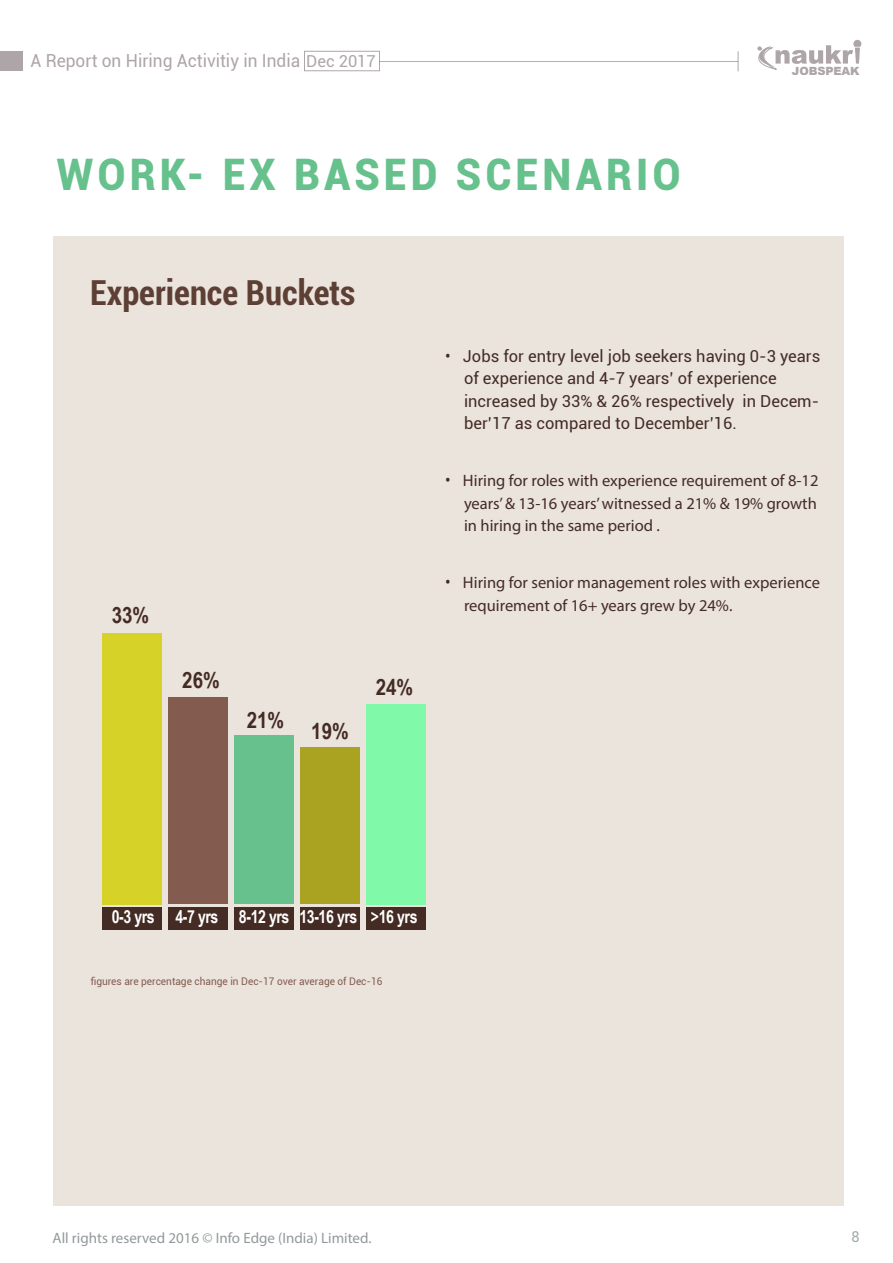
<style>
.page{position:relative;width:893px;height:1263px;background:#fff}
.page>*{position:absolute;margin:0;border:0;box-sizing:border-box;transform-origin:0 0}
.t1{font:900 43.5px "Roboto";letter-spacing:.1em;color:#67c18c;scale:.94 1}
.t2{font:700 condensed 34.5px "Roboto";color:#5d3f35}
.t3{font:700 22.5px "Arial Narrow";color:#442b24}
.t4{font:18px "Roboto";color:#5c4b51;scale:.96 1}
.t5{font:700 18px "Arial Narrow";letter-spacing:-.025em;color:#fff;scale:.96 1}
.t6{font:16.5px/22.5px "Myriad Pro";color:#442b25;text-align:justify}
.t7{font:16.5px/22.5px "Roboto";color:#442b25}
.t8{font:15px "Myriad Pro";color:#92999b}
.t9{font:15px "Roboto";color:#a3aaad;scale:.96 1}
.t10{font:900 11.4px "Arial";letter-spacing:-.01em;color:#5c4b51}
.t11{font:10.5px "Roboto";color:#845b4f;scale:.96 1}
.s1{font-size:16.5px}
.s2{font-family:"Roboto"}
</style>
<div class="page">
<div style="left:53px;top:236px;width:791px;height:969px;background:#eae4dc"></div>
<hr style="left:379px;top:61px;width:359px;height:1px;background:#5c4b51">
<div style="left:0;top:51px;width:22px;height:20px;background:#ada5a8"></div>
<svg style="left:738px;top:51px;width:1px;height:20px"></svg>
<svg style="left:757px;top:40px;width:104px;height:30px"></svg>
<div style="left:103px;top:907px;width:59px;height:22px;background:#442b24"></div>
<div style="left:169px;top:907px;width:59px;height:22px;background:#442b24"></div>
<div style="left:235px;top:907px;width:59px;height:22px;background:#442b24"></div>
<div style="left:301px;top:907px;width:59px;height:22px;background:#442b24"></div>
<div style="left:367px;top:907px;width:59px;height:22px;background:#442b24"></div>
<div style="left:367px;top:704px;width:59px;height:200px;background:#80f9a8"></div>
<div style="left:169px;top:697px;width:59px;height:207px;background:#845b4f"></div>
<div style="left:235px;top:735px;width:59px;height:169px;background:#67c18c"></div>
<div style="left:103px;top:633px;width:59px;height:271px;background:#d6d227"></div>
<div style="left:301px;top:748px;width:59px;height:156px;background:#aaa322"></div>
<p class="t4" style="left:30px;top:48px;width:361px">A Report on Hiring Activitiy in India <span class="s1">Dec 2017</span></p>
<h1 class="t1" style="left:57px;top:144px;width:665px">WORK- EX BASED SCENARIO</h1>
<h2 class="t2" style="left:90px;top:268px;width:267px">Experience Buckets</h2>
<p class="t10" style="left:792px;top:62px;width:69px">JOBSPEAK</p>
<p class="t7" style="left:464px;top:344px;width:358px;text-indent:-19px">• Jobs for entry level job seekers having 0-3 years of experience and 4-7 years’ of experience increased by 33% &amp; 26% respectively in Decem&shy;ber’17 as compared to December’16.</p>
<h3 class="t3" style="left:112px;top:598px;width:39px">33%</h3>
<h3 class="t3" style="left:182px;top:663px;width:39px">26%</h3>
<h3 class="t3" style="left:247px;top:703px;width:39px">21%</h3>
<h3 class="t3" style="left:311px;top:714px;width:39px">19%</h3>
<h3 class="t3" style="left:376px;top:670px;width:39px">24%</h3>
<p class="t6" style="left:464px;top:469px;width:356px;text-indent:-19px"><span class="s2">•</span> Hiring for roles with experience requirement of 8-12 years’ &amp; 13-16 years’ witnessed a 21% &amp; 19% growth in hiring in the same period .</p>
<p class="t6" style="left:464px;top:571px;width:358px;text-indent:-19px"><span class="s2">•</span> Hiring for senior management roles with experience requirement of 16+ years grew by 24%.</p>
<p class="t5" style="left:112px;top:903px;width:320px">0-3 yrs 4-7 yrs 8-12 yrs 13-16 yrs &gt;16 yrs</p>
<p class="t11" style="left:91px;top:974px;width:305px">figures are percentage change in Dec-17 over average of Dec-16</p>
<p class="t8" style="left:53px;top:1229px;width:321px">All rights reserved 2016 © Info Edge (India) Limited.</p>
<p class="t9" style="left:851px;top:1226px;width:10px">8</p>
</div>
